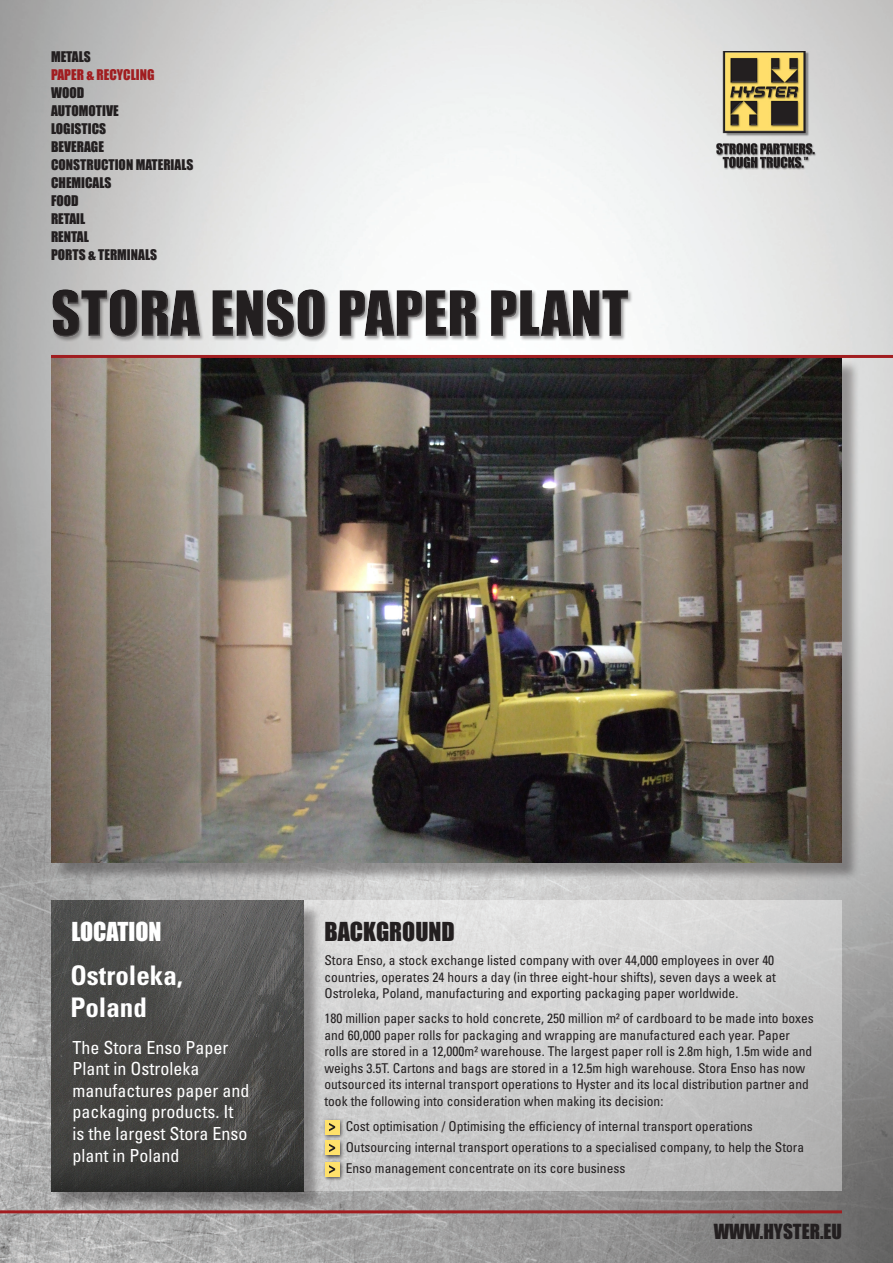
<style>
.page{position:relative;width:893px;height:1263px;background:#fff}
.page>*{position:absolute;margin:0;border:0;box-sizing:border-box;transform-origin:0 0}
.Location_Name{font:700 condensed 27px "Univers";color:#fff}
.Sub_Headline_Black{font:24px "Impact";color:#231f20}
.Sub_Headline_White{font:24px "Impact";color:#fff}
.t1{font:19.2px "Impact";color:#231f20}
.Location_Text{font:condensed 18px/21.6px "Univers";color:#fff}
.Body_Text{font:condensed 13.5px/16.5px "Univers";color:#231f20;text-align:justify}
.Services_Paragraph{font:13.5px "Impact";color:#231f20}
.Services_Paragraph-2{font:13.5px "Impact";color:#a11d20}
</style>
<div class="page">
<img style="left:0;top:0;width:893px;height:1263px">
<svg style="left:303px;top:901px;width:539px;height:290px;background:#cdcdcd"></svg>
<hr style="left:0;top:1210px;width:842px;height:3px;background:#a11d20">
<div style="left:53px;top:903px;width:269px;height:307px;background:#231f20;opacity:.4"></div>
<img style="left:51px;top:901px;width:252px;height:290px">
<div style="left:53px;top:359px;width:808px;height:522px;background:#231f20;opacity:.4"></div>
<img style="left:51px;top:358px;width:791px;height:504px">
<hr style="left:51px;top:355px;width:842px;height:3px;background:#a11d20">
<img style="left:696px;top:51px;width:135px;height:130px">
<div style="left:52px;top:289px;width:581px;height:53px;background:#231f20;opacity:.4"></div>
<div style="left:52px;top:289px;width:579px;height:50px;background:#fff;opacity:.7"></div>
<div style="left:50px;top:287px;width:580px;height:49px;background:#231f20;opacity:.23"></div>
<div style="left:323px;top:1118px;width:21px;height:21px;background:#231f20;opacity:.75"></div>
<div style="left:325px;top:1120px;width:14px;height:14px;background:#ffe16b"></div>
<svg style="left:329px;top:1123px;width:6px;height:8px"></svg>
<div style="left:323px;top:1139px;width:21px;height:21px;background:#231f20;opacity:.75"></div>
<div style="left:325px;top:1141px;width:14px;height:14px;background:#ffe16b"></div>
<svg style="left:329px;top:1144px;width:6px;height:8px"></svg>
<div style="left:323px;top:1160px;width:21px;height:21px;background:#231f20;opacity:.75"></div>
<div style="left:325px;top:1162px;width:14px;height:14px;background:#ffe16b"></div>
<svg style="left:329px;top:1165px;width:6px;height:8px"></svg>
<p class="Services_Paragraph" style="left:51px;top:46px;width:41px">METALS</p>
<p class="Services_Paragraph-2" style="left:51px;top:64px;width:105px">PAPER &amp; RECYCLING</p>
<p class="Services_Paragraph" style="left:51px;top:82px;width:35px">WOOD</p>
<p class="Services_Paragraph" style="left:51px;top:100px;width:69px">AUTOMOTIVE</p>
<p class="Services_Paragraph" style="left:51px;top:118px;width:57px">LOGISTICS</p>
<p class="Services_Paragraph" style="left:51px;top:136px;width:54px">BEVERAGE</p>
<p class="Services_Paragraph" style="left:51px;top:154px;width:144px">CONSTRUCTION MATERIALS</p>
<p class="Services_Paragraph" style="left:51px;top:172px;width:62px">CHEMICALS</p>
<p class="Services_Paragraph" style="left:51px;top:190px;width:29px">FOOD</p>
<p class="Services_Paragraph" style="left:51px;top:208px;width:36px">RETAIL</p>
<p class="Services_Paragraph" style="left:51px;top:226px;width:39px">RENTAL</p>
<p class="Services_Paragraph" style="left:51px;top:244px;width:108px">PORTS &amp; TERMINALS</p>
<p class="Sub_Headline_White" style="left:71px;top:913px;width:92px">LOCATION</p>
<p class="Sub_Headline_Black" style="left:324px;top:913px;width:132px">BACKGROUND</p>
<p class="Location_Name" style="left:70px;top:958px;width:114px">Ostroleka,</p>
<p class="Location_Name" style="left:70px;top:991px;width:78px">Poland</p>
<p class="Location_Text" style="left:72px;top:1036px;width:157px">The Stora Enso Paper</p>
<p class="Location_Text" style="left:72px;top:1058px;width:128px">Plant in Ostroleka</p>
<p class="Location_Text" style="left:72px;top:1079px;width:178px">manufactures paper and</p>
<p class="Location_Text" style="left:72px;top:1101px;width:176px">packaging products. It is the largest Stora Enso plant in Poland</p>
<p class="Body_Text" style="left:324px;top:952px;width:453px">Stora Enso, a stock exchange listed company with over 44,000 employees in over 40 countries, operates 24 hours a day (in three eight-hour shifts), seven days a week at Ostroleka, Poland, manufacturing and exporting packaging paper worldwide.</p>
<p class="Body_Text" style="left:324px;top:1010px;width:491px;text-align:left">180 million paper sacks to hold concrete, 250 million m² of cardboard to be made into boxes and 60,000 paper rolls for packaging and wrapping are manufactured each year. Paper rolls are stored in a 12,000m² warehouse. The largest paper roll is 2.8m high, 1.5m wide and weighs 3.5T. Cartons and bags are stored in a 12.5m high warehouse. Stora Enso has now outsourced its internal transport operations to Hyster and its local distribution partner and took the following into consideration when making its decision:</p>
<p class="Body_Text" style="left:346px;top:1118px;width:409px">Cost optimisation / Optimising the efficiency of internal transport operations</p>
<p class="Body_Text" style="left:346px;top:1138px;width:460px">Outsourcing internal transport operations to a specialised company, to help the Stora</p>
<p class="Body_Text" style="left:346px;top:1159px;width:281px">Enso management concentrate on its core business</p>
<p class="t1" style="left:714px;top:1216px;width:130px">WWW.HYSTER.EU</p>
</div>
